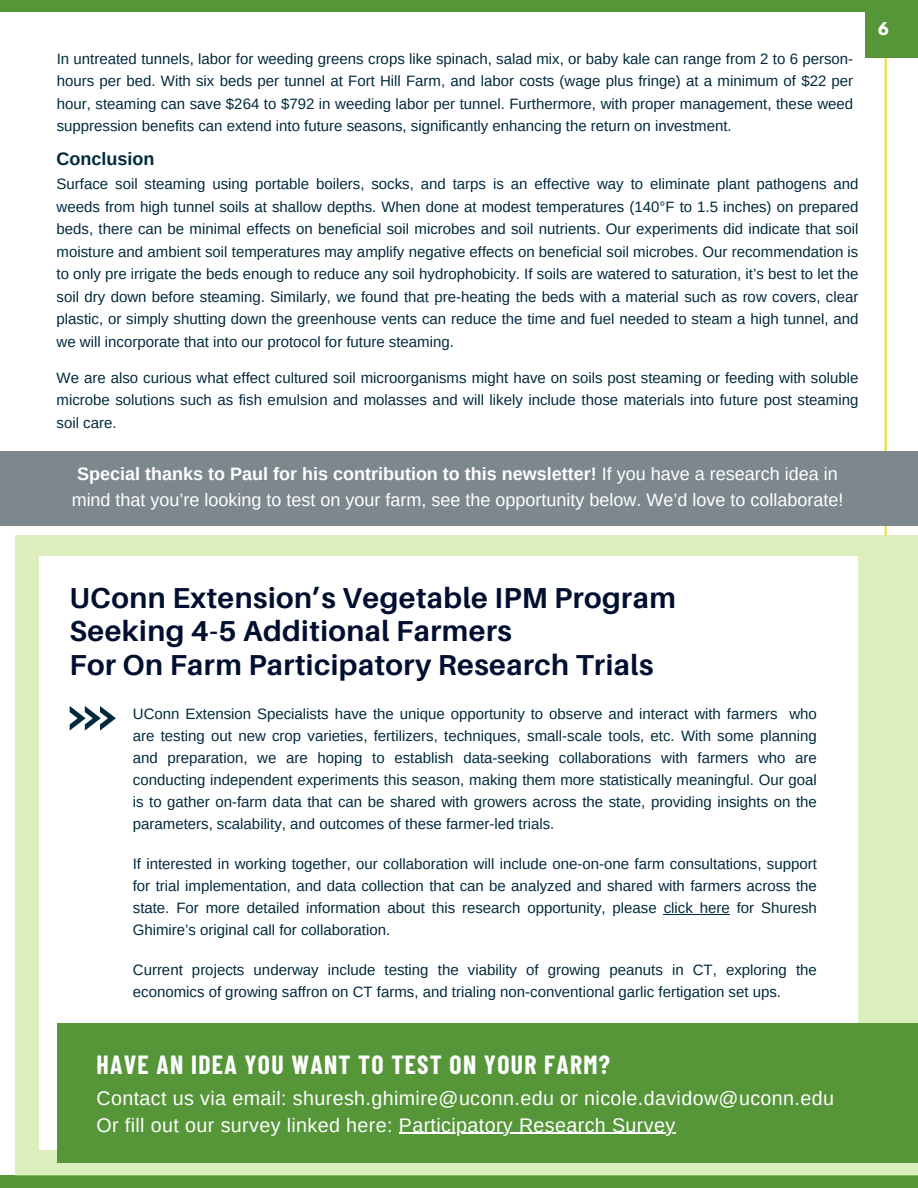
<style>
.page{position:relative;width:918px;height:1188px;background:#fff}
.page>*{position:absolute;margin:0;border:0;box-sizing:border-box;transform-origin:0 0}
.t1{font:700 28.8px/33.5px "Aileron";letter-spacing:.015em;color:#000e2f}
.t2{font:700 25.65px "Barlow Condensed";letter-spacing:.05em;color:#fff}
.t3{font:19.65px/27px "Arimo";letter-spacing:.02em;color:#fff}
.t4{font:18px/25.8px "Arimo";color:#fff;text-align:center}
.t5{font:700 18px "Arimo";color:#022a3d}
.t6{font:700 15.45px "League Spartan";color:#fff}
.t7{font:15px/22.5px "Arimo";color:#022a3d;text-align:justify}
.s1{font-weight:700}
</style>
<div class="page">
<hr style="left:885px;top:12px;width:2px;height:524px;background:#efdf41">
<div style="left:0;top:0;width:918px;height:12px;background:#569639"></div>
<div style="left:0;top:1175px;width:918px;height:13px;background:#569639"></div>
<div style="left:866px;top:6px;width:52px;height:52px;background:#569639"></div>
<div style="left:16px;top:536px;width:902px;height:640px;background:#dbeebc"></div>
<div style="left:39px;top:556px;width:818px;height:594px;background:#fff"></div>
<hr style="left:664px;top:914px;width:66px;height:1px;background:#022a3d">
<svg style="left:70px;top:706px;width:46px;height:25px"></svg>
<div style="left:57px;top:1023px;width:861px;height:139px;background:#569639"></div>
<hr style="left:399px;top:1133px;width:277px;height:1px;background:#fff">
<div style="left:0;top:451px;width:918px;height:74px;background:#7c878e"></div>
<p class="t7" style="left:57px;top:47px;width:798px">In untreated tunnels, labor for weeding greens crops like spinach, salad mix, or baby kale can range from 2 to 6 person&shy;hours per bed. With six beds per tunnel at Fort Hill Farm, and labor costs (wage plus fringe) at a minimum of $22 per hour, steaming can save $264 to $792 in weeding labor per tunnel. Furthermore, with proper management, these weed suppression benefits can extend into future seasons, significantly enhancing the return on investment.</p>
<p class="t5" style="left:57px;top:149px;width:99px">Conclusion</p>
<h2 class="t7" style="left:57px;top:173px;width:803px">Surface soil steaming using portable boilers, socks, and tarps is an effective way to eliminate plant pathogens and weeds from high tunnel soils at shallow depths. When done at modest temperatures (140°F to 1.5 inches) on prepared beds, there can be minimal effects on beneficial soil microbes and soil nutrients. Our experiments did indicate that soil moisture and ambient soil temperatures may amplify negative effects on beneficial soil microbes. Our recommendation is to only pre irrigate the beds enough to reduce any soil hydrophobicity. If soils are watered to saturation, it’s best to let the soil dry down before steaming. Similarly, we found that pre-heating the beds with a material such as row covers, clear plastic, or simply shutting down the greenhouse vents can reduce the time and fuel needed to steam a high tunnel, and we will incorporate that into our protocol for future steaming.</h2>
<h1 class="t7" style="left:57px;top:366px;width:803px">We are also curious what effect cultured soil microorganisms might have on soils post steaming or feeding with soluble microbe solutions such as fish emulsion and molasses and will likely include those materials into future post steaming soil care.</h1>
<p class="t4" style="left:72px;top:461px;width:773px"><span class="s1">Special thanks to Paul for his contribution to this newsletter!</span> If you have a research idea in mind that you’re looking to test on your farm, see the opportunity below. We’d love to collaborate!</p>
<p class="t6" style="left:878px;top:21px;width:12px">6</p>
<p class="t1" style="left:70px;top:581px;width:608px">UConn Extension’s Vegetable IPM Program<br>Seeking 4-5 Additional Farmers<br>For On Farm Participatory Research Trials</p>
<p class="t7" style="left:133px;top:702px;width:686px;line-height:22px">UConn Extension Specialists have the unique opportunity to observe and interact with farmers who are testing out new crop varieties, fertilizers, techniques, small-scale tools, etc. With some planning and preparation, we are hoping to establish data-seeking collaborations with farmers who are conducting independent experiments this season, making them more statistically meaningful. Our goal is to gather on-farm data that can be shared with growers across the state, providing insights on the parameters, scalability, and outcomes of these farmer-led trials.</p>
<p class="t7" style="left:133px;top:852px;width:686px;line-height:22px">If interested in working together, our collaboration will include one-on-one farm consultations, support for trial implementation, and data collection that can be analyzed and shared with farmers across the state. For more detailed information about this research opportunity, please click here for Shuresh Ghimire’s original call for collaboration.</p>
<p class="t7" style="left:133px;top:958px;width:686px;line-height:22px">Current projects underway include testing the viability of growing peanuts in CT, exploring the economics of growing saffron on CT farms, and trialing non-conventional garlic fertigation set ups.</p>
<p class="t2" style="left:97px;top:1049px;width:515px">HAVE AN IDEA YOU WANT TO TEST ON YOUR FARM?</p>
<p class="t3" style="left:97px;top:1084px;width:739px">Contact us via email: shuresh.ghimire@uconn.edu or nicole.davidow@uconn.edu<br>Or fill out our survey linked here: Participatory Research Survey</p>
</div>
